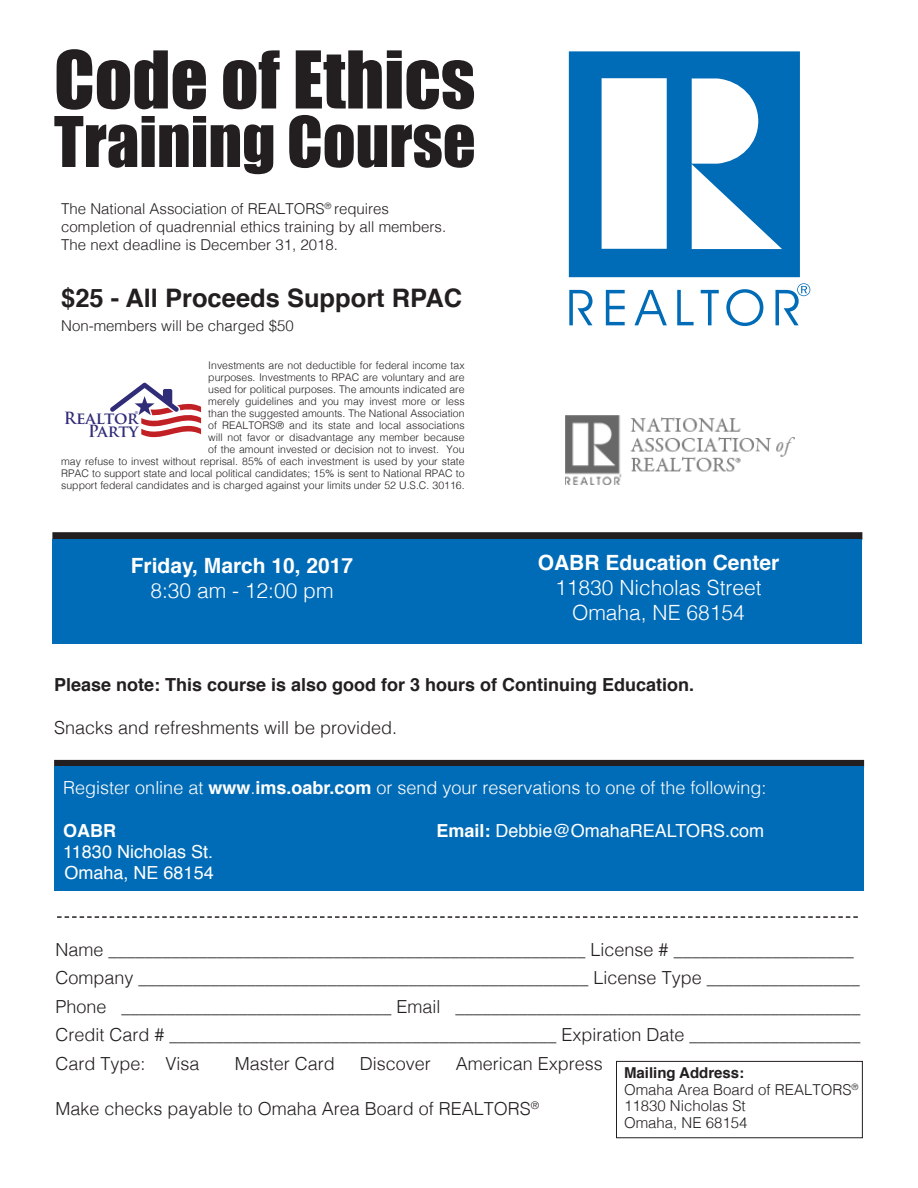
<style>
.page{position:relative;width:918px;height:1188px;background:#fff}
.page>*{position:absolute;margin:0;border:0;box-sizing:border-box;transform-origin:0 0}
.t1{font:73.5px "Impact";color:#231f20}
.t2{font:64.5px "Impact";color:#231f20}
.t3{font:700 25.5px "Helvetica";color:#231f20}
.t4{font:300 21px "Helvetica";color:#fff}
.t5{font:700 21px "Helvetica";color:#fff}
.t6{font:300 18px/28.5px "Helvetica";color:#231f20}
.t7{font:300 18px "Helvetica";color:#fff}
.t8{font:700 18px "Helvetica";color:#231f20}
.t9{font:18px "Helvetica";color:#fff}
.t10{font:700 18px "Helvetica";color:#fff}
.t11{font:700 16.35px/13.2px "Trajan Pro";letter-spacing:-.005em;color:#302c78;text-align:right}
.t12{font:300 15px/18px "Helvetica";color:#231f20}
.t13{font:700 15px "Helvetica";color:#231f20}
.t14{font:300 10.5px/12px "Helvetica";color:#231f20;text-align:right}
.t15{font:4.05px "Arial";color:#302c78}
.s1{font-weight:700}
</style>
<div class="page">
<div style="left:52px;top:532px;width:810px;height:8px;background:#231f20"></div>
<div style="left:52px;top:539px;width:810px;height:105px;background:#006bb6"></div>
<svg style="left:57px;top:916px;width:801px;height:2px"></svg>
<div style="left:54px;top:760px;width:810px;height:7px;background:#231f20"></div>
<div style="left:54px;top:766px;width:810px;height:124px;background:#006bb6"></div>
<svg style="left:569px;top:290px;width:24px;height:35px"></svg>
<svg style="left:606px;top:290px;width:19px;height:35px"></svg>
<svg style="left:634px;top:290px;width:33px;height:35px"></svg>
<svg style="left:677px;top:290px;width:17px;height:35px"></svg>
<svg style="left:701px;top:290px;width:18px;height:35px"></svg>
<svg style="left:726px;top:289px;width:37px;height:37px"></svg>
<svg style="left:569px;top:51px;width:231px;height:226px;fill:#006bb6"></svg>
<svg style="left:775px;top:283px;width:35px;height:42px"></svg>
<img style="left:566px;top:415px;width:228px;height:70px">
<svg style="left:110px;top:382px;width:91px;height:56px"></svg>
<div style="left:616px;top:1061px;width:247px;height:77px;border:1px solid #231f20"></div>
<p class="t1" style="left:54px;top:23px;width:423px">Code of Ethics</p>
<p class="t2" style="left:54px;top:92px;width:423px">Training Course</p>
<p class="t12" style="left:61px;top:199px;width:387px">The National Association of REALTORS<sup>®</sup> requires completion of quadrennial ethics training by all members.</p>
<p class="t12" style="left:61px;top:235px;width:278px">The next deadline is December 31, 2018.</p>
<p class="t3" style="left:61px;top:278px;width:403px">$25 - All Proceeds Support RPAC</p>
<p class="t12" style="left:61px;top:316px;width:234px">Non-members will be charged $50</p>
<p class="t14" style="left:61px;top:359px;width:405px">Investments are not deductible for federal income tax<br>purposes. Investments to RPAC are voluntary and are<br>used for political purposes. The amounts indicated are<br>merely guidelines and you may invest more or less<br>than the suggested amounts. The National Association<br>of REALTORS® and its state and local associations<br>will not favor or disadvantage any member because<br>of the amount invested or decision not to invest. You<br>may refuse to invest without reprisal. 85% of each investment is used by your state RPAC to support state and local political candidates; 15% is sent to National RPAC to support federal candidates and is charged against your limits under 52 U.S.C. 30116.</p>
<p class="t15" style="left:135px;top:410px;width:4px">®</p>
<p class="t11" style="left:64px;top:412px;width:76px">Realtor<br>Party</p>
<p class="t5" style="left:131px;top:549px;width:224px">Friday, March 10, 2017</p>
<p class="t4" style="left:150px;top:573px;width:185px">8:30 am - 12:00 pm</p>
<p class="t5" style="left:538px;top:546px;width:243px">OABR Education Center</p>
<p class="t4" style="left:555px;top:570px;width:208px">11830 Nicholas Street</p>
<p class="t4" style="left:572px;top:595px;width:174px">Omaha, NE 68154</p>
<p class="t8" style="left:54px;top:670px;width:642px">Please note: This course is also good for 3 hours of Continuing Education.</p>
<p class="t6" style="left:54px;top:712px;width:345px">Snacks and refreshments will be provided.</p>
<p class="t7" style="left:63px;top:772px;width:705px">Register online at <span class="s1">www</span>.<span class="s1">ims.oabr.com</span> or send your reservations to one of the following:</p>
<p class="t10" style="left:63px;top:816px;width:54px">OABR</p>
<p class="t9" style="left:436px;top:817px;width:329px"><span class="s1">Email:</span> Debbie@OmahaREALTORS.com</p>
<p class="t9" style="left:63px;top:838px;width:151px">11830 Nicholas St.</p>
<p class="t9" style="left:65px;top:859px;width:151px">Omaha, NE 68154</p>
<p class="t6" style="left:56px;top:934px;width:806px">Name _____________________________________________________ License # ____________________<br>Company __________________________________________________ License Type _________________</p>
<p class="t6" style="left:56px;top:991px;width:807px">Phone ______________________________ Email _____________________________________________<br>Credit Card # ___________________________________________ Expiration Date ___________________</p>
<p class="t6" style="left:56px;top:1048px;width:146px">Card Type: Visa</p>
<p class="t6" style="left:235px;top:1048px;width:102px">Master Card</p>
<p class="t6" style="left:360px;top:1048px;width:73px">Discover</p>
<p class="t6" style="left:456px;top:1048px;width:149px">American Express</p>
<p class="t6" style="left:56px;top:1093px;width:485px">Make checks payable to Omaha Area Board of REALTORS<sup>®</sup></p>
<p class="t13" style="left:624px;top:1061px;width:122px">Mailing Address:</p>
<p class="t12" style="left:624px;top:1079px;width:236px">Omaha Area Board of REALTORS<sup>®</sup></p>
<p class="t12" style="left:624px;top:1096px;width:123px">11830 Nicholas St</p>
<p class="t12" style="left:624px;top:1112px;width:125px">Omaha, NE 68154</p>
</div>
